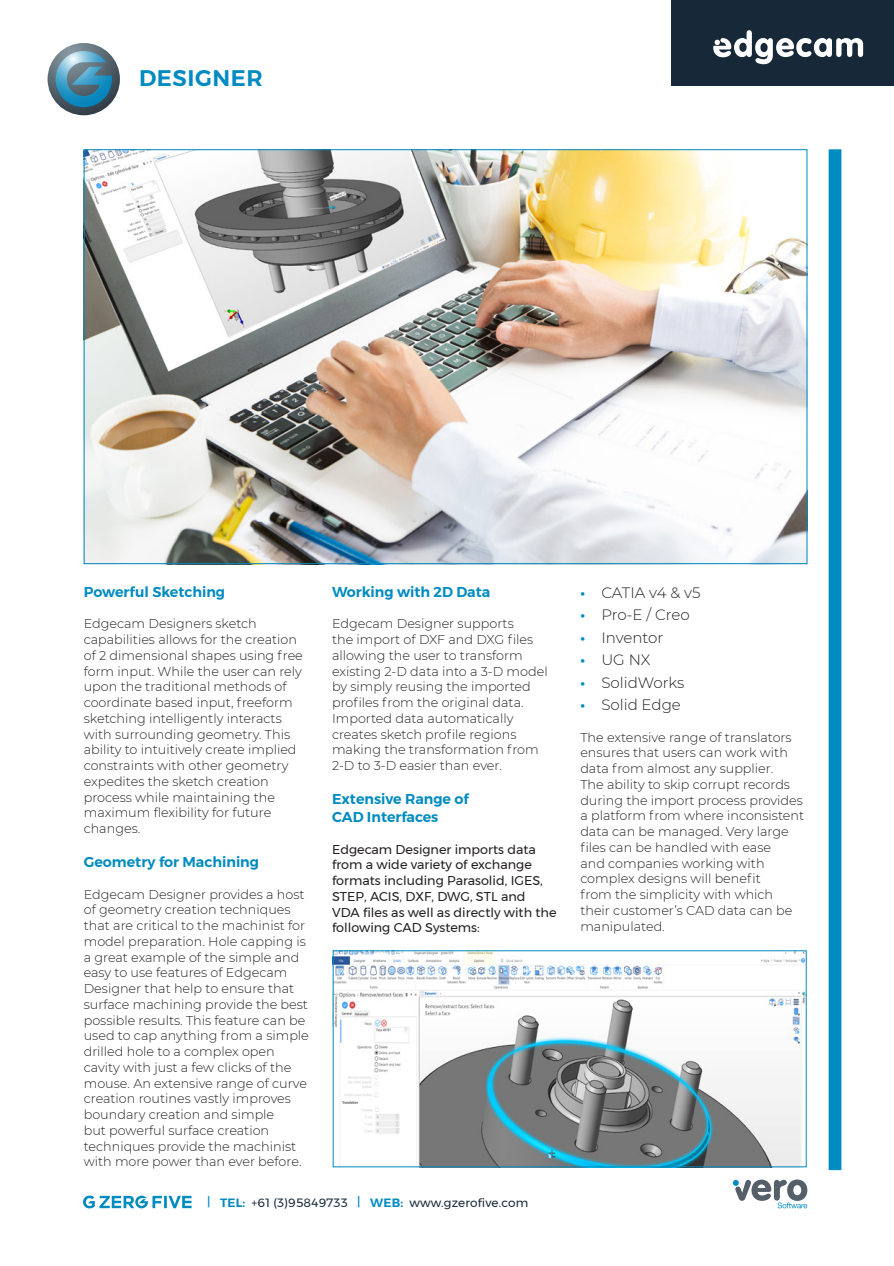
<style>
.page{position:relative;width:894px;height:1266px;background:#fff}
.page>*{position:absolute;margin:0;border:0;box-sizing:border-box;transform-origin:0 0}
.t1{font:600 22.5px "Montserrat";letter-spacing:.025em;color:#008bc1}
.t2{font:300 15px "Montserrat";color:#231f20}
.t3{font:600 14.25px/18px "Montserrat";color:#008bc1}
.t4{font:300 12.75px/15.8px "Montserrat";color:#231f20}
.t5{font:12.75px/15.8px "Montserrat";color:#231f20}
.t6{font:12px "Montserrat";letter-spacing:.015em;color:#172938}
.s1{font-weight:500;color:#008bc1}
.s2{font-weight:600;color:#008bc1}
</style>
<div class="page">
<div style="left:670px;top:0;width:223px;height:85px;background:#172938"></div>
<svg style="left:48px;top:43px;width:72px;height:72px"></svg>
<svg style="left:56px;top:51px;width:56px;height:56px;background:#528ca6"></svg>
<svg style="left:83px;top:1195px;width:108px;height:13px"></svg>
<svg style="left:713px;top:30px;width:149px;height:34px"></svg>
<img style="left:86px;top:151px;width:719px;height:411px">
<svg style="left:828px;top:149px;width:13px;height:1021px;background:#0c90c4"></svg>
<img style="left:334px;top:952px;width:470px;height:213px">
<div style="left:332px;top:950px;width:474px;height:217px;border:1px solid #008bc1"></div>
<svg style="left:732px;top:1179px;width:75px;height:29px"></svg>
<h1 class="t1" style="left:139px;top:60px;width:125px">DESIGNER</h1>
<p class="t3" style="left:84px;top:583px;width:143px">Powerful Sketching</p>
<p class="t4" style="left:84px;top:615px;width:220px">Edgecam Designers sketch capabilities allows for the creation of 2 dimensional shapes using free form input. While the user can rely upon the traditional methods of coordinate based input, freeform sketching intelligently interacts with surrounding geometry. This ability to intuitively create implied constraints with other geometry expedites the sketch creation process while maintaining the maximum flexibility for future changes.</p>
<p class="t3" style="left:84px;top:853px;width:177px">Geometry for Machining</p>
<p class="t4" style="left:84px;top:885px;width:226px">Edgecam Designer provides a host of geometry creation techniques that are critical to the machinist for model preparation. Hole capping is a great example of the simple and easy to use features of Edgecam Designer that help to ensure that surface machining provide the best possible results. This feature can be used to cap anything from a simple drilled hole to a complex open cavity with just a few clicks of the mouse. An extensive range of curve creation routines vastly improves boundary creation and simple<br>but powerful surface creation techniques provide the machinist with more power than ever before.</p>
<p class="t3" style="left:332px;top:583px;width:160px">Working with 2D Data</p>
<p class="t4" style="left:332px;top:615px;width:217px">Edgecam Designer supports<br>the import of DXF and DXG files allowing the user to transform existing 2-D data into a 3-D model by simply reusing the imported profiles from the original data.<br>Imported data automatically creates sketch profile regions making the transformation from<br>2-D to 3-D easier than ever.</p>
<p class="t3" style="left:332px;top:790px;width:138px">Extensive Range of<br>CAD Interfaces</p>
<p class="t5" style="left:332px;top:841px;width:226px">Edgecam Designer imports data from a wide variety of exchange formats including Parasolid, IGES,<br>STEP, ACIS, DXF, DWG, STL and<br>VDA files as well as directly with the following CAD Systems:</p>
<p class="t6" style="left:207px;top:1193px;width:322px"><span class="s1">|</span> <span class="s2">TEL:</span> +61 (3)95849733 <span class="s1">|</span> <span class="s2">WEB:</span> www.gzerofive.com</p>
<p class="t2" style="left:580px;top:582px;width:122px"><span class="s2">•</span> CATIA v4 &amp; v5</p>
<p class="t2" style="left:580px;top:604px;width:111px"><span class="s2">•</span> Pro-E / Creo</p>
<p class="t2" style="left:580px;top:627px;width:85px"><span class="s2">•</span> Inventor</p>
<p class="t2" style="left:580px;top:649px;width:72px"><span class="s2">•</span> UG NX</p>
<p class="t2" style="left:580px;top:672px;width:105px"><span class="s2">•</span> SolidWorks</p>
<p class="t2" style="left:580px;top:694px;width:102px"><span class="s2">•</span> Solid Edge</p>
<p class="t4" style="left:580px;top:729px;width:225px">The extensive range of translators ensures that users can work with data from almost any supplier.<br>The ability to skip corrupt records during the import process provides a platform from where inconsistent data can be managed. Very large files can be handled with ease<br>and companies working with complex designs will benefit<br>from the simplicity with which their customer’s CAD data can be manipulated.</p>
</div>
